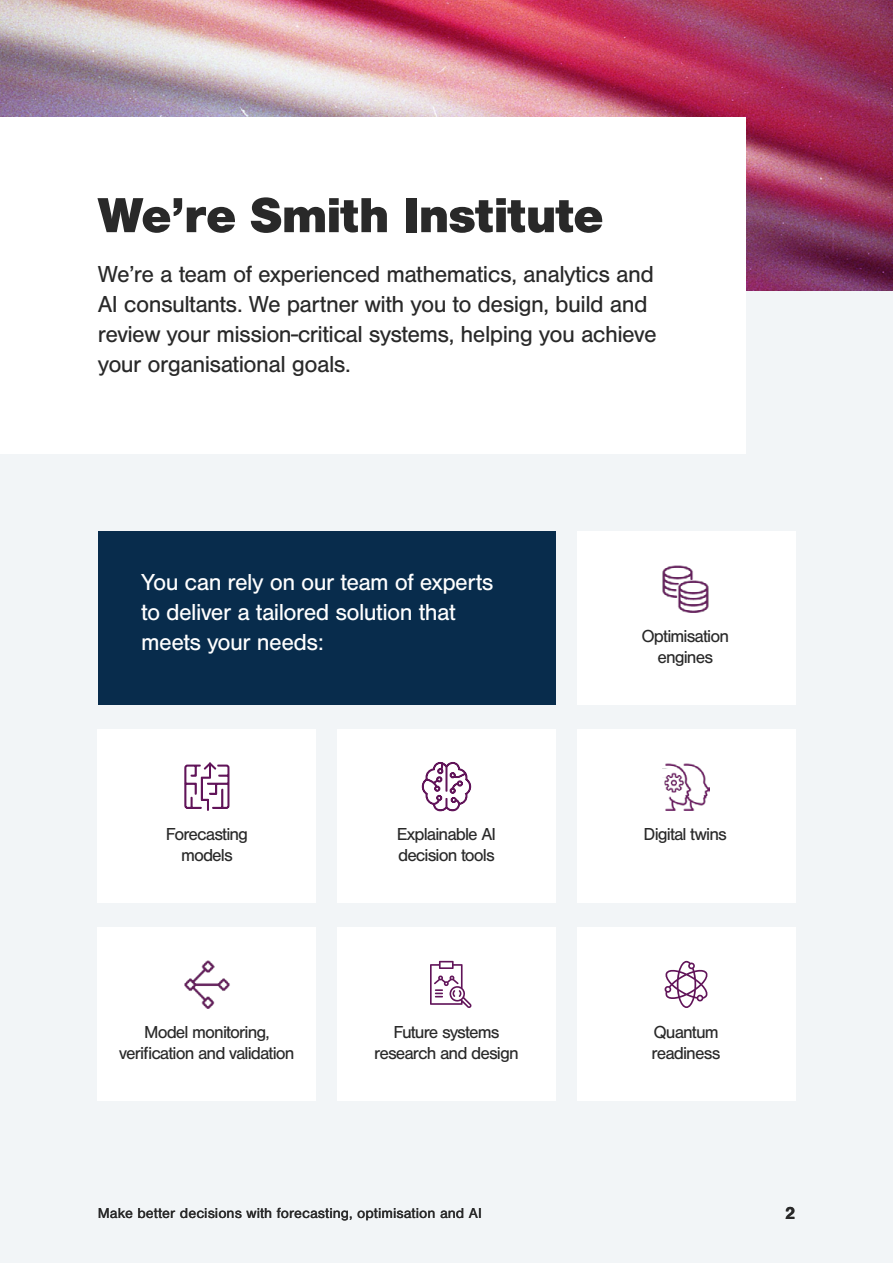
<style>
.page{position:relative;width:893px;height:1263px;background:#f2f5f7}
.page>*{position:absolute;margin:0;border:0;box-sizing:border-box;transform-origin:0 0}
.t1{font:900 51px "Nimbus San";letter-spacing:-.025em;color:#292929}
.t2{font:24px/30px "Nimbus San";letter-spacing:-.025em;color:#292929}
.t3{font:24px/30px "Nimbus San";letter-spacing:-.025em;color:#fff}
.t4{font:18px/21px "Nimbus San";letter-spacing:-.05em;color:#292929;text-align:center}
.t5{font:700 18px "Nimbus San";color:#292929}
.t6{font:15px "Nimbus San";color:#292929}
</style>
<div class="page">
<img style="left:0;top:0;width:893px;height:290px">
<div style="left:0;top:117px;width:746px;height:336px;background:#fff"></div>
<div style="left:577px;top:531px;width:218px;height:174px;background:#fff"></div>
<div style="left:577px;top:729px;width:218px;height:174px;background:#fff"></div>
<div style="left:98px;top:729px;width:218px;height:174px;background:#fff"></div>
<div style="left:98px;top:531px;width:458px;height:174px;background:#082c4c"></div>
<div style="left:98px;top:927px;width:218px;height:173px;background:#fff"></div>
<div style="left:577px;top:927px;width:218px;height:173px;background:#fff"></div>
<div style="left:337px;top:729px;width:219px;height:174px;background:#fff"></div>
<div style="left:337px;top:927px;width:219px;height:173px;background:#fff"></div>
<img style="left:662px;top:565px;width:47px;height:48px">
<svg style="left:184px;top:762px;width:46px;height:49px"></svg>
<svg style="left:422px;top:762px;width:50px;height:50px"></svg>
<img style="left:662px;top:763px;width:48px;height:47px">
<img style="left:184px;top:961px;width:46px;height:47px">
<svg style="left:430px;top:961px;width:42px;height:47px"></svg>
<svg style="left:664px;top:961px;width:44px;height:47px"></svg>
<h1 class="t1" style="left:98px;top:186px;width:508px">We’re Smith Institute</h1>
<p class="t2" style="left:98px;top:260px;width:560px">We’re a team of experienced mathematics, analytics and AI consultants. We partner with you to design, build and review your mission-critical systems, helping you achieve your organisational goals.</p>
<p class="t3" style="left:141px;top:568px;width:354px">You can rely on our team of experts to deliver a tailored solution that meets your needs:</p>
<p class="t4" style="left:641px;top:626px;width:89px">Optimisation engines</p>
<p class="t4" style="left:166px;top:824px;width:84px">Forecasting</p>
<p class="t4" style="left:644px;top:824px;width:85px">Digital twins</p>
<p class="t4" style="left:181px;top:845px;width:53px">models</p>
<p class="t4" style="left:397px;top:824px;width:101px;text-align:left">Explainable AI decision tools</p>
<p class="t4" style="left:119px;top:1021px;width:177px">Model monitoring, verification and validation</p>
<p class="t4" style="left:374px;top:1021px;width:146px">Future systems research and design</p>
<p class="t4" style="left:652px;top:1021px;width:70px;text-align:left">Quantum readiness</p>
<p class="t6" style="left:98px;top:1205px;width:386px">Make better decisions with forecasting, optimisation and AI</p>
<p class="t5" style="left:785px;top:1203px;width:12px">2</p>
</div>
